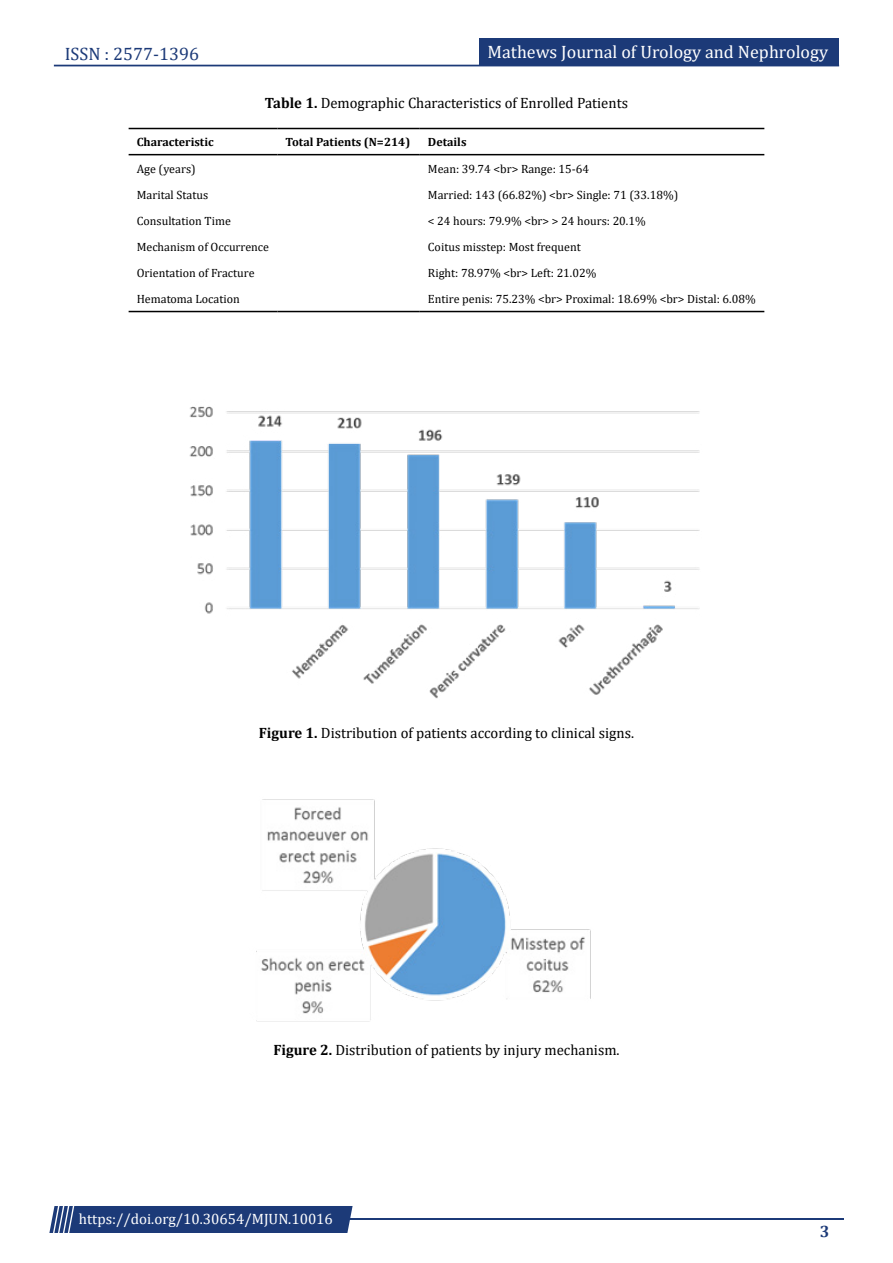
<style>
.page{position:relative;width:893px;height:1263px;background:#fff}
.page>*{position:absolute;margin:0;border:0;box-sizing:border-box;transform-origin:0 0}
.t1{font:18px "Cambria";color:#fff}
.t2{font:18px "Cambria";color:#1c3a78}
.t3{font:700 16.5px "Cambria";color:#1c3a78}
.t4{font:15px "Cambria";color:#000}
.t5{font:15px "Cambria";color:#fff}
.t6{font:12px "Cambria";color:#000}
.t7{font:700 12px "Cambria";color:#000}
.s1{font-weight:700}
</style>
<div class="page">
<div style="left:54px;top:65px;width:785px;height:1px;border:1px solid #1c3a78"></div>
<div style="left:479px;top:39px;width:360px;height:27px;background:#1c3a78"></div>
<hr style="left:310px;top:1219px;width:534px;height:1px;background:#1c3a78">
<div style="left:49px;top:1206px;width:304px;height:27px;background:#1c3a78"></div>
<hr style="left:129px;top:311px;width:148px;height:1px;background:#000">
<hr style="left:277px;top:311px;width:143px;height:1px;background:#000">
<hr style="left:420px;top:311px;width:344px;height:1px;background:#000">
<hr style="left:129px;top:128px;width:148px;height:1px;background:#000">
<hr style="left:277px;top:128px;width:143px;height:1px;background:#000">
<hr style="left:420px;top:128px;width:344px;height:1px;background:#000">
<hr style="left:129px;top:154px;width:148px;height:1px;background:#000">
<hr style="left:277px;top:154px;width:143px;height:1px;background:#000">
<hr style="left:420px;top:154px;width:344px;height:1px;background:#000">
<img style="left:189px;top:406px;width:511px;height:293px">
<img style="left:256px;top:799px;width:335px;height:223px">
<h1 class="t2" style="left:65px;top:43px;width:136px">ISSN : 2577-1396</h1>
<h1 class="t1" style="left:487px;top:41px;width:342px">Mathews Journal of Urology and Nephrology</h1>
<p class="t4" style="left:265px;top:94px;width:364px"><span class="s1">Table 1.</span> Demographic Characteristics of Enrolled Patients</p>
<p class="t7" style="left:137px;top:134px;width:79px">Characteristic</p>
<p class="t7" style="left:286px;top:134px;width:126px">Total Patients (N=214)</p>
<p class="t7" style="left:428px;top:134px;width:40px">Details</p>
<p class="t6" style="left:137px;top:162px;width:61px">Age (years)</p>
<p class="t6" style="left:428px;top:162px;width:163px">Mean: 39.74 &lt;br&gt; Range: 15-64</p>
<p class="t6" style="left:137px;top:187px;width:73px">Marital Status</p>
<p class="t6" style="left:428px;top:187px;width:252px">Married: 143 (66.82%) &lt;br&gt; Single: 71 (33.18%)</p>
<p class="t6" style="left:137px;top:214px;width:96px">Consultation Time</p>
<p class="t6" style="left:428px;top:214px;width:219px">&lt; 24 hours: 79.9% &lt;br&gt; &gt; 24 hours: 20.1%</p>
<p class="t6" style="left:137px;top:240px;width:134px">Mechanism of Occurrence</p>
<p class="t6" style="left:428px;top:240px;width:154px">Coitus misstep: Most frequent</p>
<p class="t6" style="left:137px;top:266px;width:119px">Orientation of Fracture</p>
<p class="t6" style="left:428px;top:266px;width:170px">Right: 78.97% &lt;br&gt; Left: 21.02%</p>
<p class="t6" style="left:137px;top:292px;width:105px">Hematoma Location</p>
<p class="t6" style="left:428px;top:292px;width:329px">Entire penis: 75.23% &lt;br&gt; Proximal: 18.69% &lt;br&gt; Distal: 6.08%</p>
<p class="t4" style="left:259px;top:724px;width:377px"><span class="s1">Figure 1.</span> Distribution of patients according to clinical signs.</p>
<p class="t4" style="left:273px;top:1040px;width:348px"><span class="s1">Figure 2.</span> Distribution of patients by injury mechanism.</p>
<p class="t5" style="left:79px;top:1210px;width:255px">https://doi.org/10.30654/MJUN.10016</p>
<h2 class="t3" style="left:820px;top:1220px;width:11px">3</h2>
</div>
